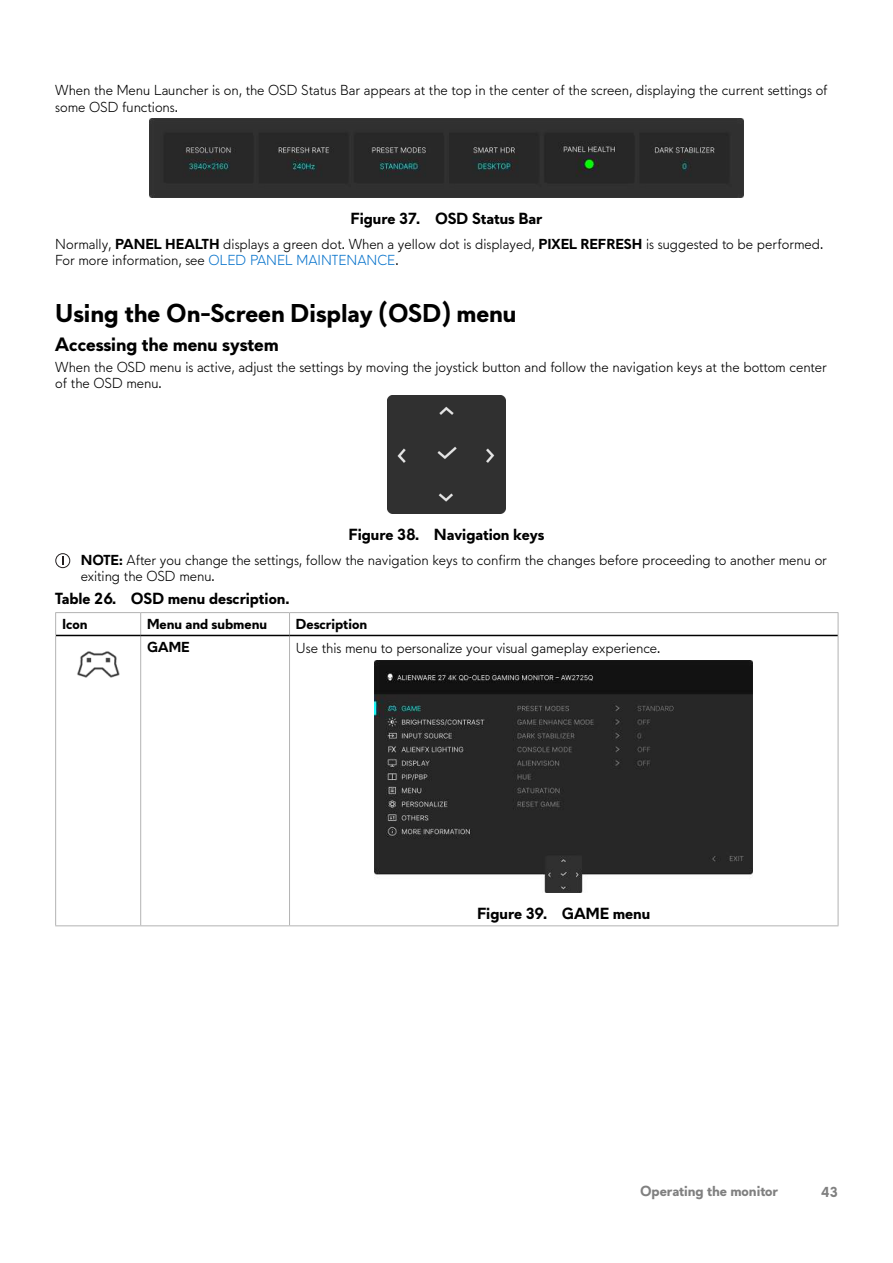
<style>
.page{position:relative;width:893px;height:1263px;background:#fff}
.page>*{position:absolute;margin:0;border:0;box-sizing:border-box;transform-origin:0 0}
.t1{font:700 24px "Alienware";color:#000}
.t2{font:700 18px "Alienware";color:#000}
.t3{font:700 15px "Alienware";color:#000}
.t4{font:300 13.5px/16.5px "Alienware";color:#000}
.t5{font:700 13.5px "Alienware";color:#000}
.t6{font:700 13.5px "Alienware";color:#808080}
.s1{font-weight:700}
.s2{color:#0672cb}
</style>
<div class="page">
<img style="left:149px;top:119px;width:594px;height:78px">
<div style="left:388px;top:396px;width:117px;height:117px;background:#303030"></div>
<svg style="left:55px;top:553px;width:15px;height:15px"></svg>
<hr style="left:55px;top:635px;width:1px;height:290px;background:#b3b3b3">
<hr style="left:140px;top:636px;width:1px;height:289px;background:#b3b3b3">
<hr style="left:289px;top:636px;width:1px;height:289px;background:#b3b3b3">
<hr style="left:838px;top:635px;width:1px;height:290px;background:#b3b3b3">
<hr style="left:55px;top:612px;width:86px;height:1px;background:#b3b3b3">
<svg style="left:55px;top:613px;width:1px;height:22px"></svg>
<hr style="left:141px;top:612px;width:149px;height:1px;background:#b3b3b3">
<svg style="left:140px;top:613px;width:1px;height:22px"></svg>
<hr style="left:290px;top:612px;width:548px;height:1px;background:#b3b3b3">
<svg style="left:289px;top:613px;width:1px;height:22px"></svg>
<svg style="left:838px;top:613px;width:1px;height:22px"></svg>
<hr style="left:55px;top:925px;width:86px;height:1px;background:#b3b3b3">
<hr style="left:141px;top:925px;width:149px;height:1px;background:#b3b3b3">
<hr style="left:290px;top:925px;width:548px;height:1px;background:#b3b3b3">
<hr style="left:56px;top:635px;width:85px;height:1px;background:#000">
<hr style="left:141px;top:635px;width:149px;height:1px;background:#000">
<hr style="left:290px;top:635px;width:548px;height:1px;background:#000">
<img style="left:77px;top:651px;width:42px;height:27px">
<img style="left:375px;top:660px;width:378px;height:233px">
<p class="t4" style="left:55px;top:82px;width:774px">When the Menu Launcher is on, the OSD Status Bar appears at the top in the center of the screen, displaying the current settings of some OSD functions.</p>
<p class="t3" style="left:351px;top:208px;width:193px">Figure 37. OSD Status Bar</p>
<p class="t4" style="left:55px;top:236px;width:769px">Normally, <span class="s1">PANEL HEALTH</span> displays a green dot. When a yellow dot is displayed, <span class="s1">PIXEL REFRESH</span> is suggested to be performed.<br>For more information, see <span class="s2">OLED PANEL MAINTENANCE</span>.</p>
<h1 class="t1" style="left:55px;top:296px;width:463px">Using the On-Screen Display (OSD) menu</h1>
<h2 class="t2" style="left:55px;top:332px;width:225px">Accessing the menu system</h2>
<p class="t4" style="left:55px;top:359px;width:773px">When the OSD menu is active, adjust the settings by moving the joystick button and follow the navigation keys at the bottom center of the OSD menu.</p>
<p class="t3" style="left:349px;top:524px;width:197px">Figure 38. Navigation keys</p>
<p class="t4" style="left:81px;top:552px;width:748px"><span class="s1">NOTE:</span> After you change the settings, follow the navigation keys to confirm the changes before proceeding to another menu or exiting the OSD menu.</p>
<p class="t3" style="left:55px;top:588px;width:236px">Table 26. OSD menu description.</p>
<p class="t5" style="left:62px;top:615px;width:27px">Icon</p>
<p class="t5" style="left:147px;top:615px;width:122px">Menu and submenu</p>
<p class="t5" style="left:296px;top:615px;width:73px">Description</p>
<p class="t5" style="left:147px;top:638px;width:44px">GAME</p>
<p class="t4" style="left:296px;top:640px;width:366px">Use this menu to personalize your visual gameplay experience.</p>
<p class="t3" style="left:477px;top:904px;width:175px">Figure 39. GAME menu</p>
<p class="t6" style="left:640px;top:1182px;width:140px">Operating the monitor</p>
<p class="t6" style="left:821px;top:1182px;width:18px">43</p>
</div>
